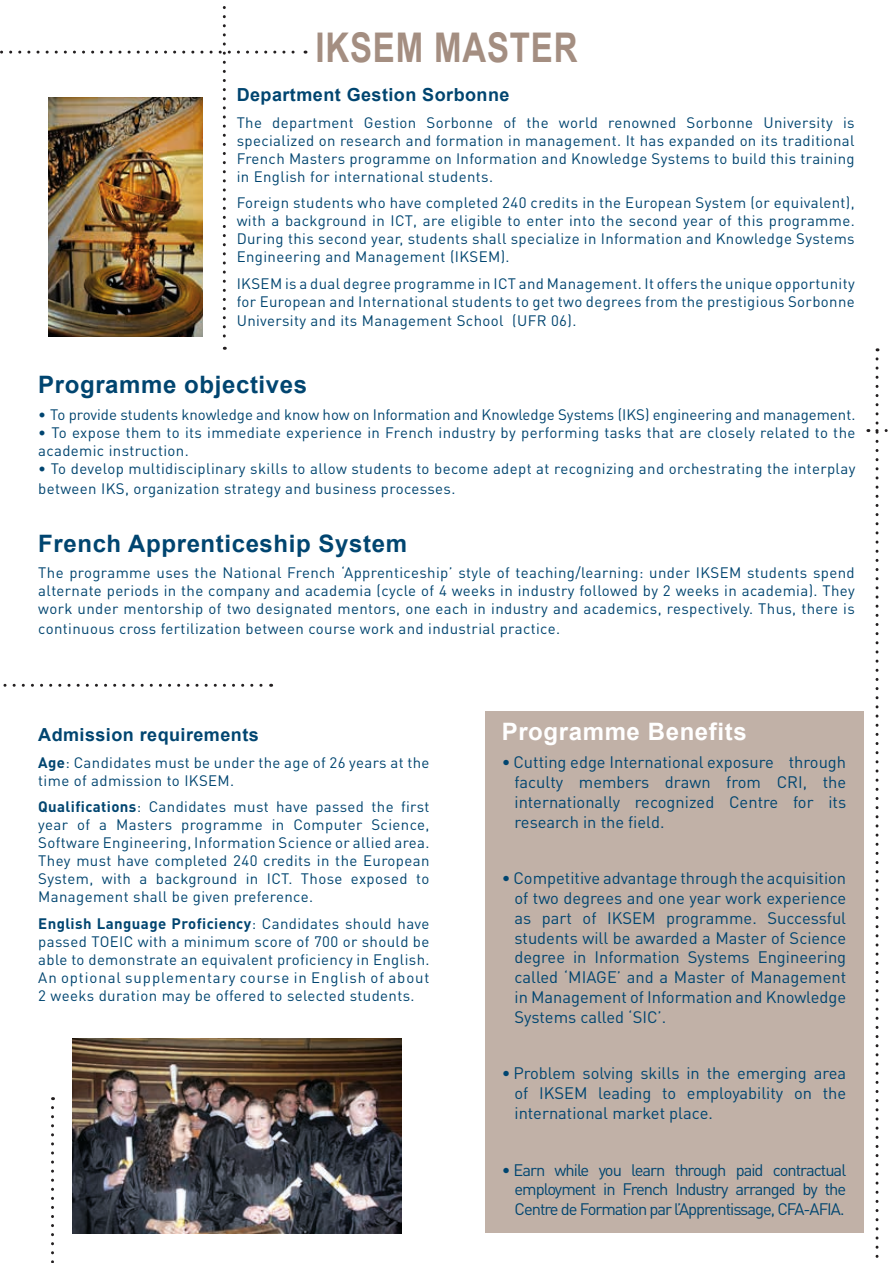
<style>
.page{position:relative;width:893px;height:1263px;background:#fff}
.page>*{position:absolute;margin:0;border:0;box-sizing:border-box;transform-origin:0 0}
.t1{font:700 40.95px "Arial";letter-spacing:.025em;color:#a48e81;scale:.81 1}
.t2{font:700 24px "Arial";letter-spacing:.025em;color:#004570}
.t3{font:700 24px "Arial";letter-spacing:.025em;color:#fff}
.t4{font:700 18px "Arial";letter-spacing:.025em;color:#004570}
.t5{font:16.5px/19.8px "DIN Pro";color:#004570;text-align:justify}
.t6{font:15px/18px "DIN Pro";letter-spacing:.025em;color:#004570;text-align:justify}
.t7{font:15px "DIN Pro";color:#004570}
.s1{font-weight:700}
</style>
<div class="page">
<div style="left:485px;top:712px;width:378px;height:521px;background:#c1b1a7"></div>
<svg style="left:0;top:6px;width:306px;height:344px"></svg>
<svg style="left:875px;top:359px;width:13px;height:899px"></svg>
<svg style="left:51px;top:1107px;width:3px;height:156px"></svg>
<img style="left:48px;top:98px;width:155px;height:238px">
<img style="left:72px;top:1039px;width:329px;height:194px">
<svg style="left:3px;top:684px;width:269px;height:3px"></svg>
<h1 class="t1" style="left:315px;top:20px;width:325px">IKSEM MASTER</h1>
<p class="t4" style="left:237px;top:83px;width:274px">Department Gestion Sorbonne</p>
<p class="t6" style="left:237px;top:113px;width:619px">The department Gestion Sorbonne of the world renowned Sorbonne University is specialized on research and formation in management. It has expanded on its traditional French Masters programme on Information and Knowledge Systems to build this training in English for international students.</p>
<p class="t6" style="left:237px;top:193px;width:620px">Foreign students who have completed 240 credits in the European System (or equivalent), with a background in ICT, are eligible to enter into the second year of this programme.<br>During this second year, students shall specialize in Information and Knowledge Systems Engineering and Management (IKSEM).</p>
<p class="t6" style="left:237px;top:274px;width:620px">IKSEM is a dual degree programme in ICT and Management. It offers the unique opportunity for European and International students to get two degrees from the prestigious Sorbonne</p>
<p class="t6" style="left:237px;top:311px;width:341px">University and its Management School (UFR 06).</p>
<h2 class="t2" style="left:38px;top:369px;width:270px">Programme objectives</h2>
<p class="t7" style="left:38px;top:404px;width:819px">• To provide students knowledge and know how on Information and Knowledge Systems (IKS) engineering and management.</p>
<p class="t6" style="left:38px;top:423px;width:819px">• To expose them to its immediate experience in French industry by performing tasks that are closely related to the academic instruction.</p>
<p class="t6" style="left:38px;top:458px;width:819px;line-height:19.8px">• To develop multidisciplinary skills to allow students to become adept at recognizing and orchestrating the interplay between IKS, organization strategy and business processes.</p>
<h2 class="t2" style="left:38px;top:527px;width:370px">French Apprenticeship System</h2>
<p class="t6" style="left:38px;top:563px;width:818px">The programme uses the National French ‘Apprenticeship’ style of teaching/learning: under IKSEM students spend alternate periods in the company and academia (cycle of 4 weeks in industry followed by 2 weeks in academia). They work under mentorship of two designated mentors, one each in industry and academics, respectively. Thus, there is</p>
<p class="t6" style="left:38px;top:619px;width:523px">continuous cross fertilization between course work and industrial practice.</p>
<p class="t4" style="left:38px;top:723px;width:222px">Admission requirements</p>
<p class="t6" style="left:38px;top:753px;width:393px"><span class="s1">Age</span>: Candidates must be under the age of 26 years at the time of admission to IKSEM.</p>
<p class="t6" style="left:38px;top:797px;width:393px"><span class="s1">Qualifications</span>: Candidates must have passed the first year of a Masters programme in Computer Science, Software Engineering, Information Science or allied area.<br>They must have completed 240 credits in the European System, with a background in ICT. Those exposed to Management shall be given preference.</p>
<p class="t6" style="left:38px;top:914px;width:393px"><span class="s1">English Language Proficiency</span>: Candidates should have passed TOEIC with a minimum score of 700 or should be able to demonstrate an equivalent proficiency in English.<br>An optional supplementary course in English of about 2 weeks duration may be offered to selected students.</p>
<h2 class="t3" style="left:502px;top:715px;width:246px">Programme Benefits</h2>
<p class="t5" style="left:514px;top:751px;width:333px;text-indent:-13px">• Cutting edge International exposure through faculty members drawn from CRI, the internationally recognized Centre for its research in the field.</p>
<p class="t5" style="left:514px;top:868px;width:333px;text-indent:-13px">• Competitive advantage through the acquisition of two degrees and one year work experience as part of IKSEM programme. Successful students will be awarded a Master of Science degree in Information Systems Engineering called ‘MIAGE’ and a Master of Management in Management of Information and Knowledge Systems called ‘SIC’.</p>
<p class="t5" style="left:514px;top:1063px;width:333px;text-indent:-13px">• Problem solving skills in the emerging area of IKSEM leading to employability on the international market place.</p>
<p class="t5" style="left:514px;top:1159px;width:333px;text-indent:-13px">• Earn while you learn through paid contractual employment in French Industry arranged by the Centre de Formation par l’Apprentissage, CFA-AFIA.</p>
</div>
